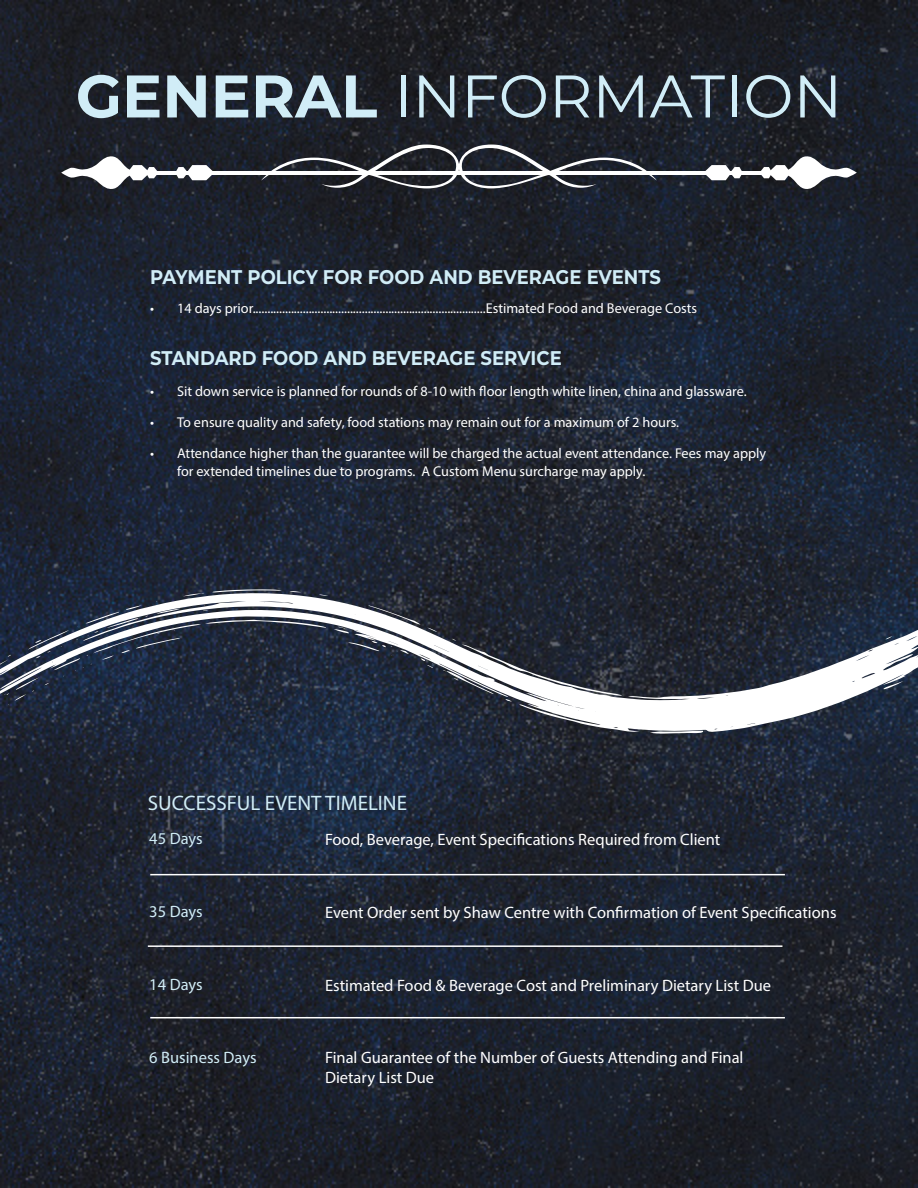
<style>
.page{position:relative;width:918px;height:1188px;background:#fff}
.page>*{position:absolute;margin:0;border:0;box-sizing:border-box;transform-origin:0 0}
.t1{font:60px "Montserrat";color:#d1edf7}
.t2{font:21px "Myriad Pro";color:#d1edf7}
.Subtitle_For_Chef{font:700 19.8px "Montserrat";color:#d1edf7;scale:.91 1}
.Paragraph_Style_2{font:700 19.8px "Montserrat";color:#d1edf7;scale:.91 1}
.BodyCopy{font:16.5px/19.8px "Myriad Pro";color:#fff}
.BodyCopy-2{font:16.5px "Myriad Pro";color:#d1edf7}
.t3{font:14.25px/18px "Myriad Pro";color:#fff}
.s1{font-weight:700}
</style>
<div class="page">
<img style="left:0;top:0;width:918px;height:1188px">
<svg style="left:61px;top:155px;width:98px;height:35px"></svg>
<svg style="left:175px;top:165px;width:40px;height:15px"></svg>
<svg style="left:759px;top:155px;width:98px;height:35px"></svg>
<svg style="left:703px;top:165px;width:40px;height:15px"></svg>
<hr style="left:154px;top:171px;width:614px;height:4px;background:#fff">
<svg style="left:261px;top:145px;width:396px;height:43px"></svg>
<hr style="left:150px;top:874px;width:635px;height:1px;background:#fff">
<hr style="left:148px;top:945px;width:634px;height:2px;background:#fff">
<hr style="left:150px;top:1017px;width:635px;height:1px;background:#fff">
<svg style="left:0;top:593px;width:918px;height:139px"></svg>
<svg style="left:650px;top:731px;width:54px;height:3px"></svg>
<svg style="left:212px;top:589px;width:70px;height:4px"></svg>
<svg style="left:883px;top:681px;width:20px;height:8px"></svg>
<svg style="left:289px;top:591px;width:12px;height:1px"></svg>
<svg style="left:319px;top:594px;width:9px;height:2px"></svg>
<svg style="left:885px;top:636px;width:7px;height:4px"></svg>
<svg style="left:183px;top:593px;width:21px;height:3px"></svg>
<svg style="left:0;top:602px;width:326px;height:103px"></svg>
<svg style="left:334px;top:605px;width:288px;height:97px"></svg>
<p class="t1" style="left:76px;top:55px;width:768px"><span class="s1">GENERAL</span> INFORMATION</p>
<p class="Subtitle_For_Chef" style="left:150px;top:263px;width:563px">PAYMENT POLICY FOR FOOD AND BEVERAGE EVENTS</p>
<p class="t3" style="left:150px;top:299px;width:549px">• 14 days prior...............................................................................Estimated Food and Beverage Costs</p>
<p class="Paragraph_Style_2" style="left:150px;top:343px;width:454px">STANDARD FOOD AND BEVERAGE SERVICE</p>
<p class="t3" style="left:150px;top:382px;width:598px">• Sit down service is planned for rounds of 8-10 with floor length white linen, china and glassware.</p>
<p class="t3" style="left:150px;top:413px;width:531px">• To ensure quality and safety, food stations may remain out for a maximum of 2 hours.</p>
<p class="t3" style="left:177px;top:444px;width:591px;text-indent:-27px">• Attendance higher than the guarantee will be charged the actual event attendance. Fees may apply for extended timelines due to programs. A Custom Menu surcharge may apply.</p>
<p class="t2" style="left:148px;top:790px;width:261px">SUCCESSFUL EVENT TIMELINE</p>
<p class="BodyCopy-2" style="left:149px;top:829px;width:55px">45 Days</p>
<p class="BodyCopy" style="left:325px;top:829px;width:397px">Food, Beverage, Event Specifications Required from Client</p>
<p class="BodyCopy-2" style="left:149px;top:902px;width:55px">35 Days</p>
<p class="BodyCopy" style="left:325px;top:903px;width:513px">Event Order sent by Shaw Centre with Confirmation of Event Specifications</p>
<p class="BodyCopy-2" style="left:149px;top:974px;width:55px">14 Days</p>
<p class="BodyCopy" style="left:325px;top:975px;width:448px">Estimated Food &amp; Beverage Cost and Preliminary Dietary List Due</p>
<p class="BodyCopy-2" style="left:149px;top:1047px;width:109px">6 Business Days</p>
<p class="BodyCopy" style="left:325px;top:1047px;width:420px">Final Guarantee of the Number of Guests Attending and Final<br>Dietary List Due</p>
</div>
